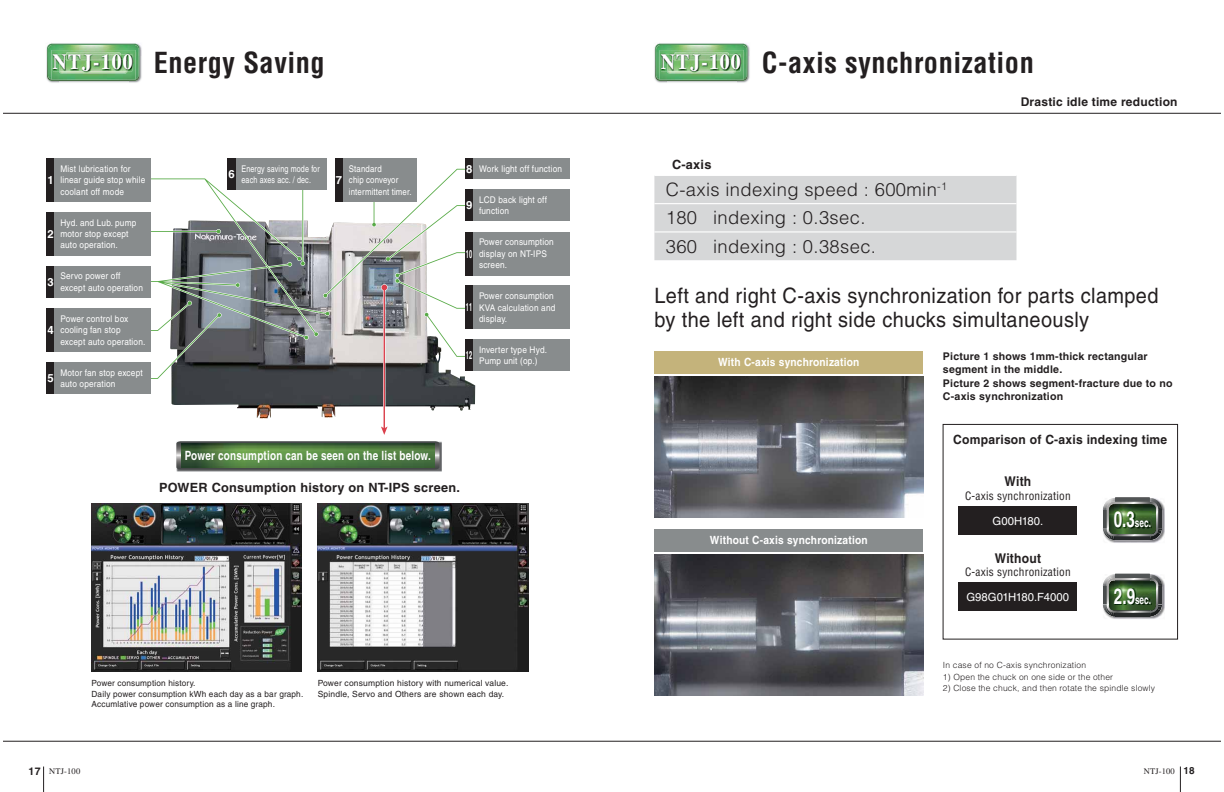
<style>
.page{position:relative;width:1224px;height:792px;background:#fff}
.page>*{position:absolute;margin:0;border:0;box-sizing:border-box;transform-origin:0 0}
.t1{font:700 condensed 28.3px "Helvetica";letter-spacing:.02em;color:#231f20}
.t2{font:21.2px/24px "Helvetica";letter-spacing:.02em;color:#231f20;scale:.94 1}
.t3{font:300 18.4px/28.3px "Helvetica";letter-spacing:.02em;color:#231f20}
.t4{font:700 13.4px "Helvetica";letter-spacing:.02em;color:#231f20;scale:.9 1}
.t5{font:700 12.7px "Helvetica";letter-spacing:.02em;color:#231f20}
.t6{font:700 12.7px "Helvetica";letter-spacing:.02em;color:#fff;scale:.78 1}
.t7{font:700 12.7px "Helvetica";letter-spacing:.02em;color:#231f20;scale:.95 1}
.t8{font:700 12px "Helvetica";letter-spacing:.02em;color:#231f20}
.t9{font:700 12px "Helvetica";color:#fff;scale:.69 1}
.t10{font:700 11.3px "Helvetica";letter-spacing:.02em;color:#fff;scale:.9 1}
.t11{font:condensed 11.3px "Helvetica";letter-spacing:.02em;color:#231f20}
.t12{font:11.3px "Helvetica";color:#fff}
.t13{font:700 11.3px "Helvetica";letter-spacing:.02em;color:#fff}
.t14{font:700 11.3px "Helvetica";letter-spacing:.02em;color:#fff;scale:.5 1}
.t15{font:700 10.6px/13.4px "Helvetica";letter-spacing:.02em;color:#231f20}
.t16{font:9.2px/11.3px "Helvetica";letter-spacing:.02em;color:#fff;scale:.9 1}
.t17{font:9.2px/11.3px "Helvetica";letter-spacing:.02em;color:#fff;scale:.85 1}
.t18{font:9.2px/11.3px "Helvetica";letter-spacing:.02em;color:#fff;scale:.78 1}
.t19{font:8.5px/10.6px "Helvetica";letter-spacing:.02em;color:#231f20}
.t20{font:300 8.5px "Helvetica";letter-spacing:.02em;color:#231f20}
.t21{font:8.5px "Times";letter-spacing:.02em;color:#231f20}
.s1{font-family:"Times";font-stretch:normal;font-size:21.4px;color:#fff}
.s2{font-weight:700;font-size:11.3px}
.s3{font-size:22.1px}
.s4{font-family:"Helvetica";font-weight:700;font-size:10.6px}
.s5{font-family:"Helvetica";font-weight:700;font-size:9.9px}
</style>
<div class="page">
<hr style="left:4px;top:113px;width:1216px;height:1px;background:#231f20">
<hr style="left:4px;top:741px;width:1216px;height:1px;background:#231f20">
<svg style="left:43px;top:767px;width:1px;height:25px"></svg>
<svg style="left:1180px;top:767px;width:1px;height:25px"></svg>
<div style="left:943px;top:424px;width:235px;height:215px;border:1px solid #231f20"></div>
<img style="left:654px;top:376px;width:269px;height:142px">
<div style="left:654px;top:351px;width:269px;height:22px;background:#c4b37b"></div>
<div style="left:655px;top:529px;width:268px;height:22px;background:#888c8d"></div>
<div style="left:959px;top:506px;width:118px;height:29px;background:#231f20"></div>
<img style="left:654px;top:554px;width:269px;height:142px">
<div style="left:959px;top:583px;width:118px;height:28px;background:#231f20"></div>
<img style="left:1108px;top:503px;width:57px;height:40px">
<svg style="left:1103px;top:498px;width:59px;height:42px"></svg>
<img style="left:1109px;top:504px;width:47px;height:30px;border-radius:5px">
<img style="left:1114px;top:512px;width:37px;height:17px">
<img style="left:1109px;top:579px;width:56px;height:40px">
<svg style="left:1103px;top:574px;width:59px;height:43px"></svg>
<img style="left:1109px;top:580px;width:47px;height:30px;border-radius:5px">
<img style="left:1114px;top:588px;width:38px;height:17px">
<div style="left:654px;top:176px;width:362px;height:84px;background:#d6d7d8"></div>
<hr style="left:654px;top:203px;width:362px;height:1px;background:#fff">
<hr style="left:654px;top:231px;width:362px;height:2px;background:#fff">
<img style="left:46px;top:43px;width:96px;height:13px">
<img style="left:46px;top:56px;width:13px;height:27px">
<img style="left:129px;top:56px;width:13px;height:27px">
<img style="left:47px;top:44px;width:93px;height:37px">
<img style="left:48px;top:45px;width:91px;height:35px">
<img style="left:52px;top:50px;width:84px;height:30px">
<img style="left:66px;top:52px;width:55px;height:2px">
<img style="left:59px;top:71px;width:68px;height:3px">
<img style="left:53px;top:69px;width:79px;height:2px">
<img style="left:53px;top:54px;width:79px;height:15px">
<img style="left:66px;top:54px;width:55px;height:6px">
<img style="left:59px;top:60px;width:68px;height:11px">
<img style="left:73px;top:60px;width:48px;height:1px">
<img style="left:92px;top:503px;width:210px;height:169px">
<div style="left:46px;top:158px;width:9px;height:44px;background:#231f20"></div>
<div style="left:55px;top:158px;width:96px;height:44px;background:#888c8d"></div>
<div style="left:46px;top:212px;width:9px;height:43px;background:#231f20"></div>
<div style="left:55px;top:212px;width:96px;height:43px;background:#888c8d"></div>
<div style="left:46px;top:266px;width:9px;height:32px;background:#231f20"></div>
<div style="left:55px;top:266px;width:96px;height:32px;background:#888c8d"></div>
<div style="left:46px;top:308px;width:9px;height:43px;background:#231f20"></div>
<div style="left:55px;top:308px;width:96px;height:43px;background:#888c8d"></div>
<div style="left:473px;top:190px;width:97px;height:31px;background:#888c8d"></div>
<div style="left:465px;top:158px;width:8px;height:21px;background:#231f20"></div>
<div style="left:473px;top:158px;width:97px;height:21px;background:#888c8d"></div>
<div style="left:473px;top:232px;width:97px;height:43px;background:#888c8d"></div>
<div style="left:473px;top:286px;width:97px;height:43px;background:#888c8d"></div>
<div style="left:46px;top:362px;width:9px;height:32px;background:#231f20"></div>
<div style="left:55px;top:362px;width:96px;height:32px;background:#888c8d"></div>
<div style="left:227px;top:158px;width:9px;height:32px;background:#231f20"></div>
<div style="left:236px;top:158px;width:90px;height:32px;background:#888c8d"></div>
<div style="left:335px;top:158px;width:8px;height:44px;background:#231f20"></div>
<div style="left:343px;top:158px;width:74px;height:44px;background:#888c8d"></div>
<div style="left:473px;top:339px;width:97px;height:32px;background:#888c8d"></div>
<img style="left:176px;top:470px;width:265px;height:1px">
<svg style="left:139px;top:168px;width:338px;height:302px"></svg>
<img style="left:181px;top:444px;width:254px;height:23px">
<img style="left:318px;top:503px;width:210px;height:169px">
<img style="left:654px;top:43px;width:96px;height:13px">
<img style="left:654px;top:56px;width:13px;height:27px">
<img style="left:737px;top:56px;width:13px;height:27px">
<img style="left:655px;top:44px;width:93px;height:37px">
<img style="left:656px;top:45px;width:91px;height:35px">
<img style="left:660px;top:50px;width:84px;height:30px">
<img style="left:674px;top:52px;width:55px;height:2px">
<img style="left:667px;top:71px;width:68px;height:3px">
<img style="left:661px;top:69px;width:79px;height:2px">
<img style="left:661px;top:54px;width:79px;height:15px">
<img style="left:674px;top:54px;width:55px;height:6px">
<img style="left:667px;top:60px;width:68px;height:11px">
<img style="left:681px;top:60px;width:48px;height:1px">
<h1 class="t1" style="left:53px;top:52px;width:274px"><span class="s1">NTJ-100</span> Energy Saving</h1>
<p class="t13" style="left:47px;top:176px;width:8px">1</p>
<p class="t16" style="left:60px;top:164px;width:96px">Mist lubrication for linear guide stop while coolant off mode</p>
<p class="t13" style="left:47px;top:230px;width:8px">2</p>
<p class="t16" style="left:60px;top:218px;width:86px">Hyd. and Lub. pump motor stop except auto operation.</p>
<p class="t13" style="left:47px;top:278px;width:8px">3</p>
<p class="t16" style="left:60px;top:271px;width:93px">Servo power off except auto operation</p>
<p class="t13" style="left:47px;top:326px;width:8px">4</p>
<p class="t16" style="left:60px;top:314px;width:96px">Power control box cooling fan stop except auto operation.</p>
<p class="t13" style="left:47px;top:374px;width:8px">5</p>
<p class="t16" style="left:60px;top:368px;width:93px">Motor fan stop except auto operation</p>
<p class="t13" style="left:228px;top:170px;width:8px">6</p>
<p class="t18" style="left:241px;top:164px;width:102px">Energy saving mode for each axes acc. / dec.</p>
<p class="t13" style="left:336px;top:176px;width:8px">7</p>
<p class="t17" style="left:349px;top:164px;width:75px">Standard<br>chip conveyor intermittent timer.</p>
<p class="t16" style="left:466px;top:164px;width:108px"><span class="s2">8</span> Work light off function</p>
<p class="t13" style="left:466px;top:201px;width:8px">9</p>
<p class="t16" style="left:479px;top:195px;width:77px">LCD back light off function</p>
<p class="t14" style="left:466px;top:249px;width:14px">10</p>
<p class="t16" style="left:479px;top:237px;width:84px">Power consumption display on NT-IPS screen.</p>
<p class="t14" style="left:466px;top:303px;width:14px">11</p>
<p class="t16" style="left:479px;top:291px;width:86px">Power consumption<br>KVA calculation and display.</p>
<p class="t14" style="left:466px;top:351px;width:14px">12</p>
<p class="t16" style="left:479px;top:345px;width:77px">Inverter type Hyd.<br>Pump unit (op.)</p>
<h3 class="t6" style="left:185px;top:451px;width:317px">Power consumption can be seen on the list below.</h3>
<h3 class="t5" style="left:159px;top:483px;width:302px">POWER Consumption history on NT-IPS screen.</h3>
<p class="t19" style="left:92px;top:679px;width:213px">Power consumption history.<br>Daily power consumption kWh each day as a bar graph.<br>Accumlative power consumption as a line graph.</p>
<p class="t19" style="left:318px;top:679px;width:192px">Power consumption history with numerical value.<br>Spindle, Servo and Others are shown each day.</p>
<h1 class="t1" style="left:661px;top:52px;width:375px"><span class="s1">NTJ-100</span> C-axis synchronization</h1>
<h3 class="t5" style="left:672px;top:160px;width:41px">C-axis</h3>
<h3 class="t3" style="left:666px;top:177px;width:283px">C-axis indexing speed : 600min<sup>-1<br></sup>180 indexing : 0.3sec.<br>360 indexing : 0.38sec.</h3>
<h3 class="t8" style="left:1021px;top:98px;width:158px">Drastic idle time reduction</h3>
<h2 class="t2" style="left:654px;top:286px;width:538px">Left and right C-axis synchronization for parts clamped by the left and right side chucks simultaneously</h2>
<p class="t15" style="left:943px;top:350px;width:231px">Picture 1 shows 1mm-thick rectangular segment in the middle.<br>Picture 2 shows segment-fracture due to no<br>C-axis synchronization</p>
<p class="t10" style="left:718px;top:358px;width:159px">With C-axis synchronization</p>
<h3 class="t7" style="left:953px;top:435px;width:227px">Comparison of C-axis indexing time</h3>
<h3 class="t4" style="left:1004px;top:477px;width:31px">With</h3>
<p class="t11" style="left:965px;top:491px;width:107px">C-axis synchronization</p>
<p class="t10" style="left:710px;top:536px;width:177px">Without C-axis synchronization</p>
<p class="t12" style="left:993px;top:516px;width:52px">G00H180.</p>
<h3 class="t4" style="left:995px;top:553px;width:53px">Without</h3>
<p class="t11" style="left:965px;top:567px;width:107px">C-axis synchronization</p>
<p class="t12" style="left:967px;top:593px;width:104px">G98G01H180.F4000</p>
<h3 class="t9" style="left:1114px;top:519px;width:55px"><span class="s3">0.3</span>sec.</h3>
<h3 class="t9" style="left:1114px;top:595px;width:56px"><span class="s3">2.9</span>sec.</h3>
<p class="t20" style="left:943px;top:662px;width:145px">In case of no C-axis synchronization</p>
<p class="t20" style="left:943px;top:674px;width:172px">1) Open the chuck on one side or the other</p>
<p class="t20" style="left:943px;top:685px;width:214px">2) Close the chuck, and then rotate the spindle slowly</p>
<p class="t21" style="left:29px;top:768px;width:53px"><span class="s4">17</span> NTJ-100</p>
<p class="t21" style="left:1144px;top:768px;width:52px">NTJ-100 <span class="s5">18</span></p>
</div>
